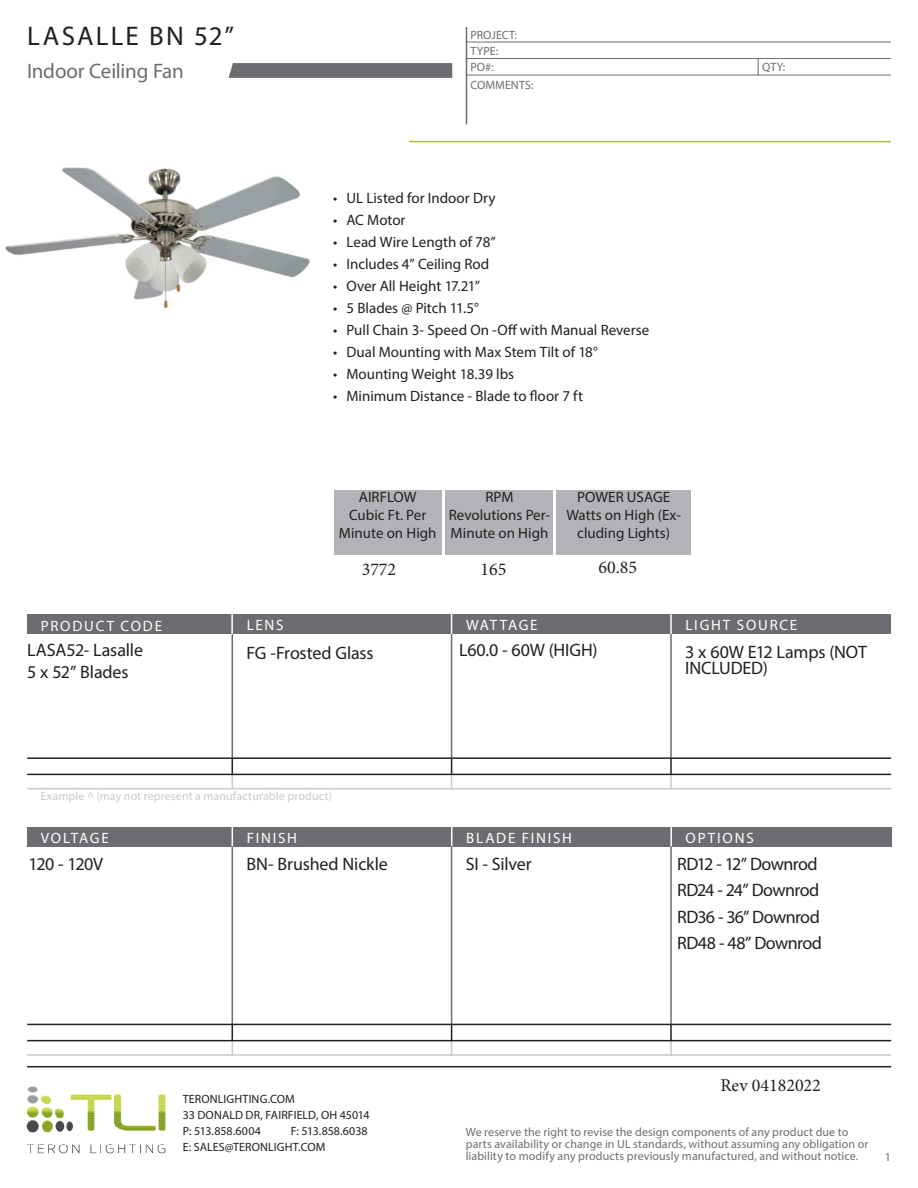
<style>
.page{position:relative;width:918px;height:1188px;background:#fff}
.page>*{position:absolute;margin:0;border:0;box-sizing:border-box;transform-origin:0 0}
.Product_Name{font:27px "Myriad Pro";letter-spacing:.08em;color:#231f20}
.Product_Category{font:21px "Myriad Pro";letter-spacing:-.01em;color:#6c6d70}
.Paragraph_Style_1{font:18px/16.5px "Myriad Pro";letter-spacing:-.015em;color:#231f20}
.Paragraph_Style_1-2{font:18px "Myriad Pro";letter-spacing:-.035em;color:#231f20}
.t1{font:18px "Minion Pro";color:#231f20}
.t2{font:15px/18px "Myriad Pro";color:#231f20;text-align:center}
.Small_Titles{font:15px "Myriad Pro";letter-spacing:.12em;color:#fff}
.Small_Titles-2{font:15px "Myriad Pro";letter-spacing:.09em;color:#fff}
.Small_Titles-3{font:15px "Myriad Pro";letter-spacing:.1em;color:#fff}
.t3{font:12px/12px "Myriad Pro";letter-spacing:.01em;color:#6c6d70}
.t4{font:12px/15.8px "Myriad Pro";letter-spacing:.005em;color:#231f20}
.Paragraph_Style_1-3{font:12px "Myriad Pro";letter-spacing:.01em;color:#c8c9cb}
</style>
<div class="page">
<svg style="left:229px;top:63px;width:223px;height:15px;background:#6e6f72"></svg>
<hr style="left:409px;top:141px;width:482px;height:1px;background:#a7bd39">
<svg style="left:758px;top:59px;width:1px;height:16px"></svg>
<hr style="left:466px;top:27px;width:1px;height:97px;background:#6c6d70">
<hr style="left:466px;top:42px;width:425px;height:1px;background:#6c6d70">
<hr style="left:466px;top:58px;width:425px;height:1px;background:#6c6d70">
<hr style="left:466px;top:75px;width:425px;height:1px;background:#6c6d70">
<hr style="left:27px;top:1066px;width:864px;height:1px;background:#231f20">
<img style="left:26px;top:1086px;width:140px;height:68px">
<hr style="left:232px;top:840px;width:1px;height:184px;background:#6c6d70">
<hr style="left:670px;top:840px;width:2px;height:184px;background:#6c6d70">
<hr style="left:451px;top:840px;width:1px;height:184px;background:#6c6d70">
<hr style="left:232px;top:628px;width:1px;height:129px;background:#6c6d70">
<hr style="left:670px;top:628px;width:2px;height:129px;background:#6c6d70">
<hr style="left:451px;top:628px;width:1px;height:129px;background:#6c6d70">
<div style="left:27px;top:614px;width:864px;height:20px;background:#6c6d70"></div>
<hr style="left:231px;top:611px;width:2px;height:23px;background:#fff">
<hr style="left:670px;top:614px;width:2px;height:20px;background:#fff">
<svg style="left:451px;top:614px;width:1px;height:20px"></svg>
<div style="left:27px;top:827px;width:864px;height:19px;background:#6c6d70"></div>
<svg style="left:232px;top:827px;width:1px;height:19px"></svg>
<hr style="left:670px;top:824px;width:2px;height:22px;background:#fff">
<svg style="left:451px;top:827px;width:1px;height:19px"></svg>
<svg style="left:670px;top:759px;width:2px;height:29px"></svg>
<svg style="left:451px;top:759px;width:1px;height:29px"></svg>
<svg style="left:232px;top:759px;width:1px;height:29px"></svg>
<hr style="left:27px;top:757px;width:864px;height:2px;background:#231f20">
<hr style="left:27px;top:774px;width:864px;height:1px;background:#231f20">
<hr style="left:27px;top:788px;width:864px;height:1px;background:#c8c9cb">
<svg style="left:670px;top:1025px;width:2px;height:29px"></svg>
<svg style="left:451px;top:1025px;width:1px;height:29px"></svg>
<svg style="left:232px;top:1025px;width:1px;height:29px"></svg>
<hr style="left:27px;top:1024px;width:864px;height:1px;background:#231f20">
<hr style="left:27px;top:1040px;width:864px;height:1px;background:#231f20">
<hr style="left:27px;top:1054px;width:864px;height:2px;background:#c8c9cb">
<div style="left:334px;top:490px;width:108px;height:65px;background:#b2b3b7"></div>
<div style="left:446px;top:490px;width:108px;height:65px;background:#b2b3b7"></div>
<div style="left:556px;top:490px;width:135px;height:65px;background:#b2b3b7"></div>
<img style="left:5px;top:167px;width:305px;height:141px">
<p class="Product_Name" style="left:27px;top:19px;width:209px">LASALLE BN 52”</p>
<p class="Product_Category" style="left:27px;top:58px;width:158px">Indoor Ceiling Fan</p>
<p class="t3" style="left:470px;top:29px;width:48px">PROJECT:</p>
<p class="t3" style="left:470px;top:45px;width:29px">TYPE:</p>
<p class="t3" style="left:470px;top:78px;width:65px">COMMENTS:</p>
<p class="t3" style="left:470px;top:61px;width:25px">PO#:</p>
<p class="t2" style="left:333px;top:189px;width:164px">• UL Listed for Indoor Dry</p>
<p class="t2" style="left:333px;top:211px;width:74px">• AC Motor</p>
<p class="t2" style="left:333px;top:233px;width:164px">• Lead Wire Length of 78”</p>
<p class="t2" style="left:333px;top:255px;width:158px">• Includes 4” Ceiling Rod</p>
<p class="t2" style="left:333px;top:277px;width:149px">• Over All Height 17.21”</p>
<p class="t2" style="left:333px;top:299px;width:147px">• 5 Blades @ Pitch 11.5°</p>
<p class="t2" style="left:333px;top:321px;width:318px">• Pull Chain 3- Speed On -Off with Manual Reverse</p>
<p class="t2" style="left:333px;top:343px;width:266px">• Dual Mounting with Max Stem Tilt of 18°</p>
<p class="t2" style="left:333px;top:364px;width:183px">• Mounting Weight 18.39 lbs</p>
<p class="t2" style="left:333px;top:386px;width:252px">• Minimum Distance - Blade to floor 7 ft</p>
<p class="t2" style="left:359px;top:487px;width:59px">AIRFLOW</p>
<p class="t2" style="left:339px;top:505px;width:99px">Cubic Ft. Per<br>Minute on High</p>
<p class="t2" style="left:486px;top:487px;width:29px">RPM</p>
<p class="t2" style="left:449px;top:505px;width:103px;text-align:left">Revolutions Per-<br>Minute on High</p>
<p class="t2" style="left:577px;top:487px;width:94px">POWER USAGE</p>
<p class="t2" style="left:566px;top:505px;width:116px">Watts on High (Ex&shy;cluding Lights)</p>
<p class="t1" style="left:362px;top:557px;width:36px">3772</p>
<p class="t1" style="left:481px;top:557px;width:27px">165</p>
<p class="t1" style="left:598px;top:555px;width:40px">60.85</p>
<p class="t3" style="left:762px;top:61px;width:25px">QTY:</p>
<p class="Small_Titles" style="left:41px;top:616px;width:123px">PRODUCT CODE</p>
<p class="Small_Titles" style="left:247px;top:615px;width:38px">LENS</p>
<p class="Small_Titles-2" style="left:466px;top:615px;width:73px">WATTAGE</p>
<p class="Small_Titles" style="left:685px;top:616px;width:113px">LIGHT SOURCE</p>
<p class="Paragraph_Style_1" style="left:27px;top:641px;width:117px">LASA52- Lasalle</p>
<p class="Paragraph_Style_1" style="left:27px;top:663px;width:103px">5 x 52” Blades</p>
<p class="Paragraph_Style_1" style="left:247px;top:644px;width:129px">FG -Frosted Glass</p>
<p class="Paragraph_Style_1-3" style="left:41px;top:789px;width:293px">Example ^ (may not represent a manufacturable product)</p>
<p class="Paragraph_Style_1" style="left:459px;top:642px;width:140px">L60.0 - 60W (HIGH)</p>
<p class="Paragraph_Style_1" style="left:685px;top:643px;width:183px">3 x 60W E12 Lamps (NOT<br>INCLUDED)</p>
<p class="Small_Titles-3" style="left:41px;top:828px;width:69px">VOLTAGE</p>
<p class="Small_Titles" style="left:247px;top:828px;width:52px">FINISH</p>
<p class="Small_Titles" style="left:466px;top:828px;width:107px">BLADE FINISH</p>
<p class="Small_Titles" style="left:686px;top:828px;width:70px">OPTIONS</p>
<p class="Paragraph_Style_1" style="left:29px;top:855px;width:76px">120 - 120V</p>
<p class="Paragraph_Style_1" style="left:466px;top:855px;width:67px">SI - Silver</p>
<p class="Paragraph_Style_1" style="left:247px;top:855px;width:143px">BN- Brushed Nickle</p>
<p class="Paragraph_Style_1-2" style="left:677px;top:853px;width:142px">RD12 - 12” Downrod</p>
<p class="Paragraph_Style_1-2" style="left:677px;top:879px;width:144px">RD24 - 24” Downrod</p>
<p class="Paragraph_Style_1-2" style="left:677px;top:906px;width:144px">RD36 - 36” Downrod</p>
<p class="Paragraph_Style_1" style="left:677px;top:935px;width:146px">RD48 - 48” Downrod</p>
<p class="t1" style="left:720px;top:1073px;width:102px">Rev 04182022</p>
<p class="t4" style="left:183px;top:1091px;width:188px">TERONLIGHTING.COM<br>33 DONALD DR, FAIRFIELD, OH 45014</p>
<p class="t4" style="left:183px;top:1123px;width:80px">P: 513.858.6004</p>
<p class="t4" style="left:183px;top:1123px;width:186px;text-indent:108px">F: 513.858.6038<br>E: SALES@TERONLIGHT.COM</p>
<p class="t3" style="left:466px;top:1125px;width:404px">We reserve the right to revise the design components of any product due to parts availability or change in UL standards, without assuming any obligation or liability to modify any products previously manufactured, and without notice.</p>
<p class="t3" style="left:885px;top:1150px;width:8px">1</p>
</div>
